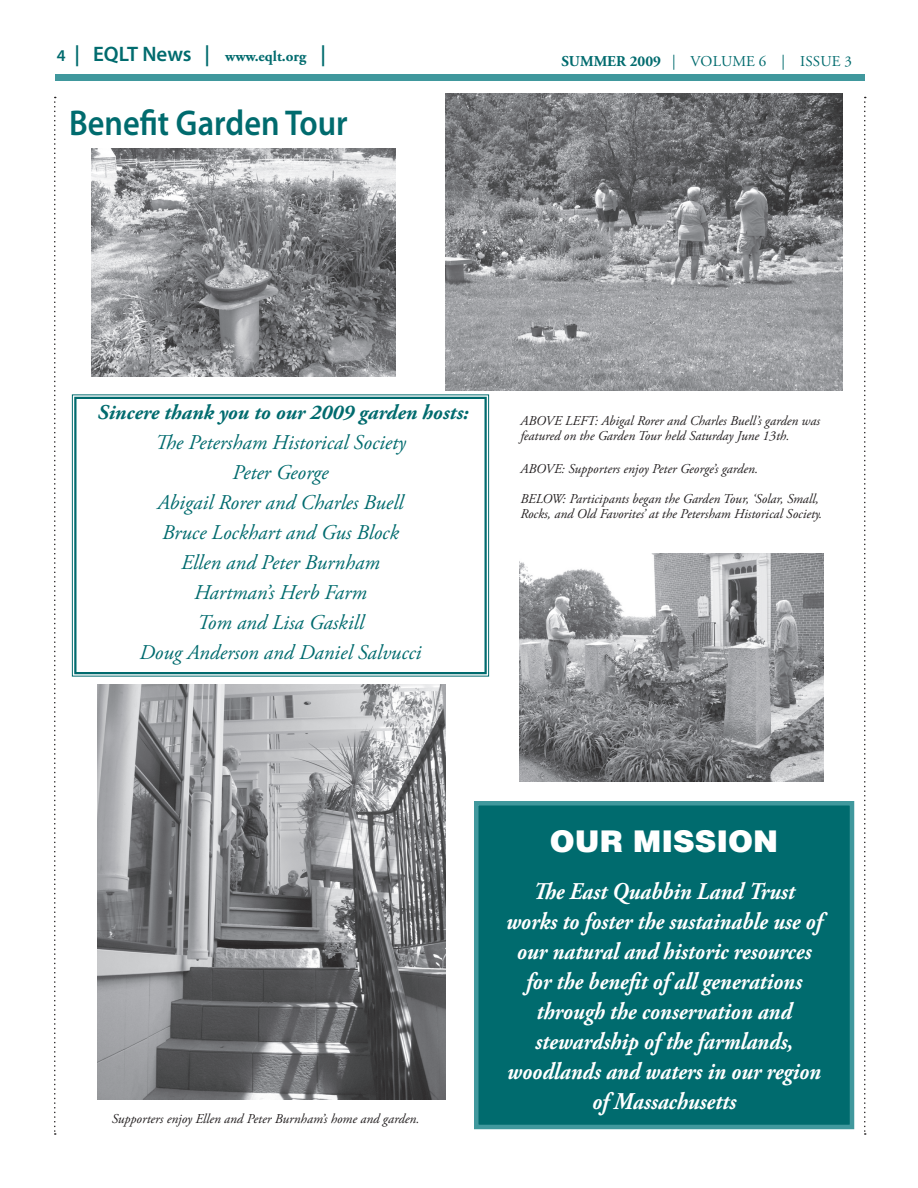
<style>
.page{position:relative;width:918px;height:1188px;background:#fff}
.page>*{position:absolute;margin:0;border:0;box-sizing:border-box;transform-origin:0 0}
.t1{font:600 36px "Myriad Pro";color:#006b6e;scale:.9 1}
.t2{font:900 30px "Helvetica";color:#fff}
.t3{font:italic 700 24px/30px "Adobe Garamond Pro";color:#fff;text-align:center;scale:.9 1}
.t4{font:italic 21px/30px "Adobe Garamond Pro";color:#006b6e;text-align:center}
.t5{font:italic 700 21px "Adobe Garamond Pro";color:#006b6e}
.t6{font:700 15px "Adobe Garamond Pro";color:#006b6e}
.t7{font:15px "Adobe Garamond Pro";color:#006b6e}
.t8{font:italic 13.5px/15px "Adobe Garamond Pro";color:#231f20}
.s1{font-family:"Myriad Pro";font-weight:600;font-size:16.5px}
.s2{font-family:"Myriad Pro";font-weight:600;font-size:21px}
.s3{font-weight:400}
</style>
<div class="page">
<div style="left:55px;top:74px;width:810px;height:7px;background:#40989d"></div>
<svg style="left:54px;top:97px;width:2px;height:1038px"></svg>
<svg style="left:864px;top:97px;width:2px;height:1038px"></svg>
<img style="left:98px;top:684px;width:348px;height:416px">
<div style="left:474px;top:801px;width:380px;height:328px;background:#006b6e;border:4px solid #40989d"></div>
<img style="left:92px;top:148px;width:304px;height:229px">
<img style="left:445px;top:93px;width:398px;height:298px">
<svg style="left:72px;top:394px;width:417px;height:283px"></svg>
<div style="left:74px;top:397px;width:413px;height:277px;border:2px solid #006b6e"></div>
<img style="left:519px;top:553px;width:304px;height:229px">
<p class="t6" style="left:57px;top:48px;width:271px"><span class="s1">4</span> <span class="s2">| EQLT News |</span> www.eqlt.org <span class="s2">|</span></p>
<p class="t6" style="left:561px;top:52px;width:152px">SUMMER 2009 <span class="s3">| VOLUME</span></p>
<p class="t7" style="left:759px;top:52px;width:57px">6 | ISSUE</p>
<p class="t7" style="left:845px;top:52px;width:9px">3</p>
<h1 class="t1" style="left:69px;top:100px;width:311px">Benefit Garden Tour</h1>
<h3 class="t5" style="left:98px;top:400px;width:372px">Sincere thank you to our 2009 garden hosts:</h3>
<h3 class="t4" style="left:140px;top:428px;width:283px">The Petersham Historical Society<br>Peter George<br>Abigail Rorer and Charles Buell<br>Bruce Lockhart and Gus Block<br>Ellen and Peter Burnham<br>Hartman’s Herb Farm<br>Tom and Lisa Gaskill<br>Doug Anderson and Daniel Salvucci</h3>
<p class="t8" style="left:520px;top:414px;width:301px">ABOVE LEFT: Abigal Rorer and Charles Buell’s garden was featured on the Garden Tour held Saturday June 13th.</p>
<p class="t8" style="left:520px;top:462px;width:240px">ABOVE: Supporters enjoy Peter George’s garden.</p>
<p class="t8" style="left:520px;top:492px;width:303px">BELOW: Participants began the Garden Tour, ‘Solar, Small,<br>Rocks, and Old Favorites’ at the Petersham Historical Society.</p>
<p class="t8" style="left:112px;top:1111px;width:310px">Supporters enjoy Ellen and Peter Burnham’s home and garden.</p>
<h2 class="t2" style="left:550px;top:822px;width:230px">OUR MISSION</h2>
<p class="t3" style="left:506px;top:877px;width:353px">The East Quabbin Land Trust works to foster the sustainable use of our natural and historic resources for the benefit of all generations through the conservation and stewardship of the farmlands, woodlands and waters in our region of Massachusetts</p>
</div>
